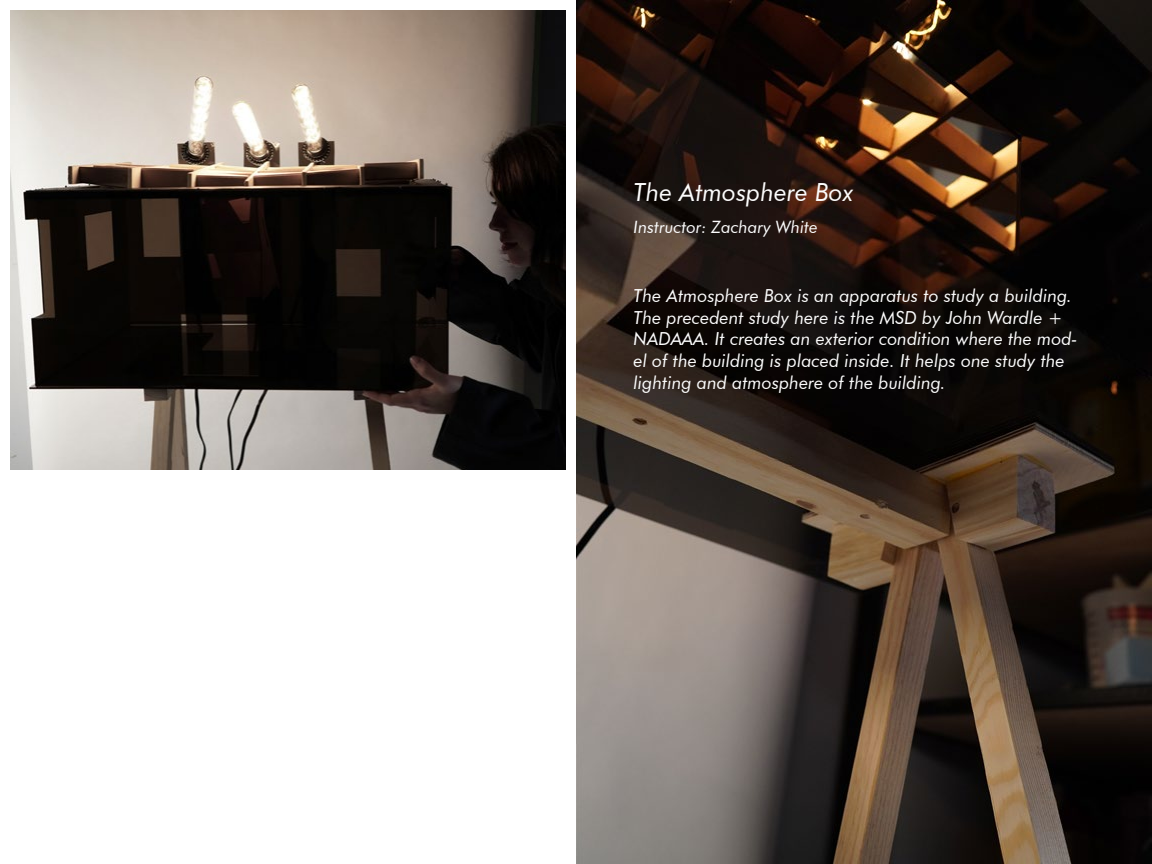
<style>
.page{position:relative;width:1152px;height:864px;background:#fff}
.page>*{position:absolute;margin:0;border:0;box-sizing:border-box;transform-origin:0 0}
.t1{font:italic 25px "Futura BT";color:#fcfcfc}
.t2{font:italic 18px/21.6px "Futura BT";color:#fcfcfc}
.t3{font:italic 17px "Futura BT";color:#fcfcfc}
</style>
<div class="page">
<img style="left:11px;top:11px;width:554px;height:459px">
<img style="left:576px;top:0;width:576px;height:864px">
<h1 class="t1" style="left:634px;top:177px;width:222px">The Atmosphere Box</h1>
<p class="t3" style="left:634px;top:216px;width:186px">Instructor: Zachary White</p>
<p class="t2" style="left:634px;top:285px;width:445px">The Atmosphere Box is an apparatus to study a building.<br>The precedent study here is the MSD by John Wardle + NADAAA. It creates an exterior condition where the mod&shy;el of the building is placed inside. It helps one study the lighting and atmosphere of the building.</p>
</div>
